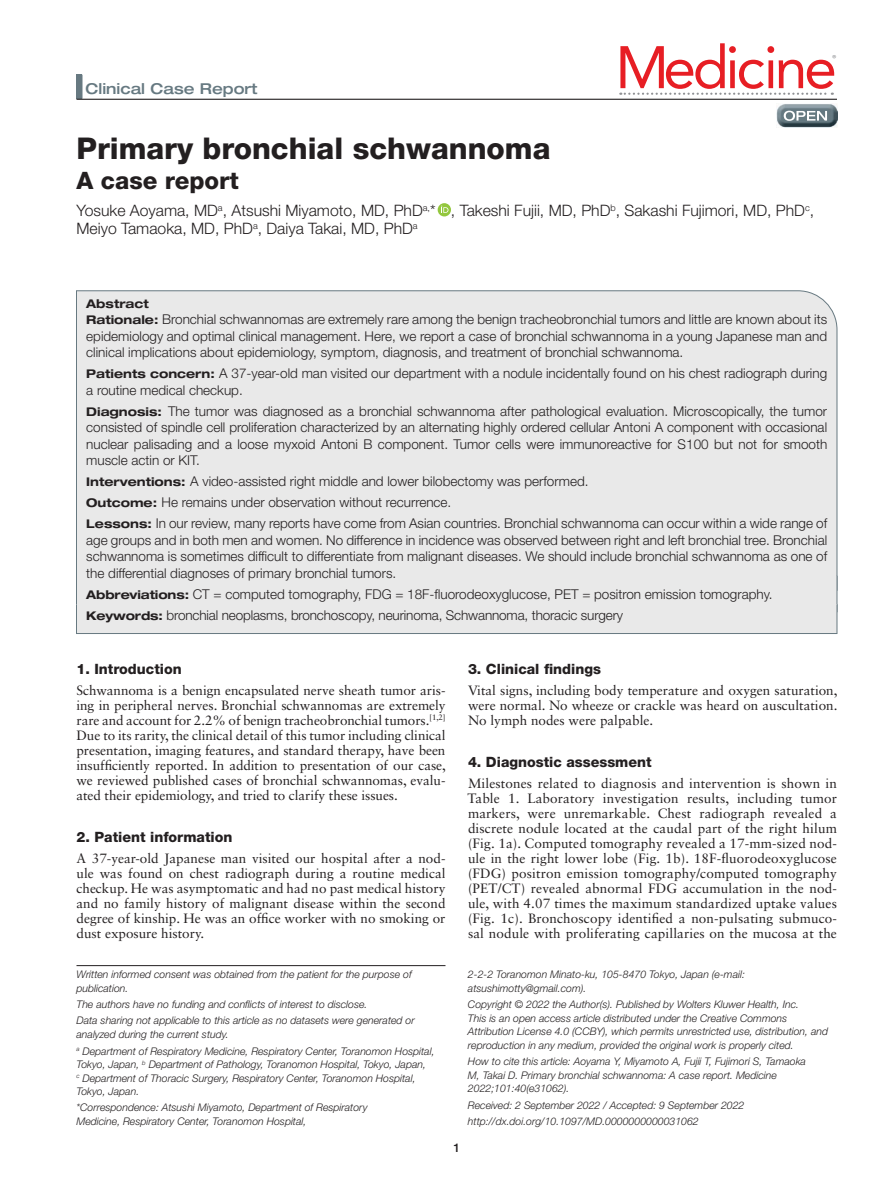
<style>
.page{position:relative;width:891px;height:1188px;background:#fff}
.page>*{position:absolute;margin:0;border:0;box-sizing:border-box;transform-origin:0 0}
.t1{font:59.4px "Avenir";letter-spacing:-.06em;color:#e71e24}
.t2{font:800 30px "Helvetica Neue LT Std";color:#231f20}
.t3{font:800 24px "Helvetica Neue LT Std";color:#231f20}
.t4{font:300 15.75px/18px "Helvetica Neue LT Std";color:#231f20}
.t5{font:500 expanded 15px "Helvetica Neue LT Std";color:#667981}
.t6{font:800 14.25px "Helvetica Neue LT Std";color:#231f20}
.t7{font:300 13.5px/16.5px "Helvetica Neue LT Std";color:#231f20;text-align:justify}
.t8{font:13.5px/15px "Sabon LT Std";color:#231f20;text-align:justify}
.t9{font:700 expanded 12px "Helvetica Neue LT Std";color:#231f20}
.t10{font:500 12px "Helvetica Neue LT Std";color:#231f20}
.t11{font:italic 300 10.5px/13.5px "Helvetica Neue LT Std";color:#231f20}
.t12{font:500 10.35px "Akzidenz Grotesk BE";color:#909295}
.s1{font-weight:700;font-stretch:expanded;font-size:12px}
</style>
<div class="page">
<div style="left:76px;top:74px;width:6px;height:25px;background:#677981"></div>
<hr style="left:76px;top:99px;width:761px;height:1px;background:#231f20">
<img style="left:776px;top:104px;width:61px;height:24px">
<svg style="left:784px;top:111px;width:43px;height:10px"></svg>
<svg style="left:620px;top:93px;width:213px;height:2px"></svg>
<div style="left:76px;top:290px;width:762px;height:302px;background:#e9e9e9"></div>
<div style="left:76px;top:576px;width:761px;height:37px;background:#e9e9e9"></div>
<div style="left:76px;top:604px;width:761px;height:30px;background:#e9e9e9"></div>
<div style="left:76px;top:604px;width:761px;height:30px;border:1px solid #677981"></div>
<svg style="left:438px;top:203px;width:13px;height:13px"></svg>
<svg style="left:441px;top:206px;width:7px;height:7px"></svg>
<hr style="left:76px;top:965px;width:370px;height:1px;background:#231f20">
<p class="t5" style="left:86px;top:80px;width:174px">Clinical Case Report</p>
<h1 class="t1" style="left:615px;top:33px;width:223px">Medicine</h1>
<p class="t12" style="left:832px;top:52px;width:6px">®</p>
<h2 class="t2" style="left:76px;top:131px;width:476px">Primary bronchial schwannoma</h2>
<h3 class="t3" style="left:76px;top:167px;width:164px">A case report</h3>
<p class="t4" style="left:76px;top:201px;width:739px">Yosuke Aoyama, MD<sup>a</sup>, Atsushi Miyamoto, MD, PhD<sup>a,</sup>* , Takeshi Fujii, MD, PhD<sup>b</sup>, Sakashi Fujimori, MD, PhD<sup>c</sup>,<br>Meiyo Tamaoka, MD, PhD<sup>a</sup>, Daiya Takai, MD, PhD<sup>a</sup></p>
<p class="t9" style="left:86px;top:296px;width:64px">Abstract</p>
<p class="t7" style="left:86px;top:311px;width:743px"><span class="s1">Rationale:</span> Bronchial schwannomas are extremely rare among the benign tracheobronchial tumors and little are known about its epidemiology and optimal clinical management. Here, we report a case of bronchial schwannoma in a young Japanese man and clinical implications about epidemiology, symptom, diagnosis, and treatment of bronchial schwannoma.</p>
<p class="t7" style="left:86px;top:365px;width:742px"><span class="s1">Patients concern:</span> A 37-year-old man visited our department with a nodule incidentally found on his chest radiograph during a routine medical checkup.</p>
<p class="t7" style="left:86px;top:403px;width:743px"><span class="s1">Diagnosis:</span> The tumor was diagnosed as a bronchial schwannoma after pathological evaluation. Microscopically, the tumor consisted of spindle cell proliferation characterized by an alternating highly ordered cellular Antoni A component with occasional nuclear palisading and a loose myxoid Antoni B component. Tumor cells were immunoreactive for S100 but not for smooth muscle actin or KIT.</p>
<p class="t7" style="left:86px;top:471px;width:743px;line-height:21px;text-align:left"><span class="s1">Interventions:</span> A video-assisted right middle and lower bilobectomy was performed.<br><span class="s1">Outcome:</span> He remains under observation without recurrence.<br><span class="s1">Lessons:</span> In our review, many reports have come from Asian countries. Bronchial schwannoma can occur within a wide range of</p>
<p class="t7" style="left:86px;top:532px;width:743px">age groups and in both men and women. No difference in incidence was observed between right and left bronchial tree. Bronchial schwannoma is sometimes difficult to differentiate from malignant diseases. We should include bronchial schwannoma as one of the differential diagnoses of primary bronchial tumors.</p>
<p class="t7" style="left:86px;top:583px;width:688px;line-height:21px"><span class="s1">Abbreviations:</span> CT = computed tomography, FDG = 18F-fluorodeoxyglucose, PET = positron emission tomography.<br><span class="s1">Keywords:</span> bronchial neoplasms, bronchoscopy, neurinoma, Schwannoma, thoracic surgery</p>
<p class="t6" style="left:76px;top:660px;width:107px">1. Introduction</p>
<p class="t8" style="left:76px;top:683px;width:371px">Schwannoma is a benign encapsulated nerve sheath tumor aris&shy;ing in peripheral nerves. Bronchial schwannomas are extremely rare and account for 2.2% of benign tracheobronchial tumors.<sup>[1,2] </sup>Due to its rarity, the clinical detail of this tumor including clinical presentation, imaging features, and standard therapy, have been insufficiently reported. In addition to presentation of our case, we reviewed published cases of bronchial schwannomas, evalu&shy;ated their epidemiology, and tried to clarify these issues.</p>
<p class="t6" style="left:76px;top:828px;width:157px">2. Patient information</p>
<p class="t8" style="left:76px;top:851px;width:371px">A 37-year-old Japanese man visited our hospital after a nod&shy;ule was found on chest radiograph during a routine medical checkup. He was asymptomatic and had no past medical history and no family history of malignant disease within the second degree of kinship. He was an office worker with no smoking or dust exposure history.</p>
<p class="t6" style="left:468px;top:660px;width:135px">3. Clinical findings</p>
<p class="t8" style="left:468px;top:683px;width:371px">Vital signs, including body temperature and oxygen saturation, were normal. No wheeze or crackle was heard on auscultation.<br>No lymph nodes were palpable.</p>
<p class="t6" style="left:468px;top:753px;width:185px">4. Diagnostic assessment</p>
<p class="t8" style="left:468px;top:776px;width:371px">Milestones related to diagnosis and intervention is shown in Table 1. Laboratory investigation results, including tumor markers, were unremarkable. Chest radiograph revealed a discrete nodule located at the caudal part of the right hilum (Fig. 1a). Computed tomography revealed a 17-mm-sized nod&shy;ule in the right lower lobe (Fig. 1b). 18F-fluorodeoxyglucose (FDG) positron emission tomography/computed tomography (PET/CT) revealed abnormal FDG accumulation in the nod&shy;ule, with 4.07 times the maximum standardized uptake values (Fig. 1c). Bronchoscopy identified a non-pulsating submuco&shy;sal nodule with proliferating capillaries on the mucosa at the</p>
<p class="t11" style="left:76px;top:967px;width:337px">Written informed consent was obtained from the patient for the purpose of publication.</p>
<p class="t11" style="left:76px;top:996px;width:340px;line-height:16.5px">The authors have no funding and conflicts of interest to disclose.<br>Data sharing not applicable to this article as no datasets were generated or</p>
<p class="t11" style="left:76px;top:1026px;width:360px;line-height:16.5px">analyzed during the current study.<br><sup>a</sup> Department of Respiratory Medicine, Respiratory Center, Toranomon Hospital,</p>
<p class="t11" style="left:76px;top:1057px;width:351px">Tokyo, Japan, <sup>b</sup> Department of Pathology, Toranomon Hospital, Tokyo, Japan, <sup>c</sup> Department of Thoracic Surgery, Respiratory Center, Toranomon Hospital,<br>Tokyo, Japan.</p>
<p class="t11" style="left:76px;top:1101px;width:293px">*Correspondence: Atsushi Miyamoto, Department of Respiratory<br>Medicine, Respiratory Center, Toranomon Hospital,</p>
<p class="t10" style="left:453px;top:1140px;width:8px">1</p>
<p class="t11" style="left:468px;top:967px;width:278px">2-2-2 Toranomon Minato-ku, 105-8470 Tokyo, Japan (e-mail: atsushimotty@gmail.com).</p>
<p class="t11" style="left:468px;top:997px;width:362px">Copyright © 2022 the Author(s). Published by Wolters Kluwer Health, Inc.<br>This is an open access article distributed under the Creative Commons Attribution License 4.0 (CCBY), which permits unrestricted use, distribution, and reproduction in any medium, provided the original work is properly cited.</p>
<p class="t11" style="left:468px;top:1054px;width:340px">How to cite this article: Aoyama Y, Miyamoto A, Fujii T, Fujimori S, Tamaoka<br>M, Takai D. Primary bronchial schwannoma: A case report. Medicine<br>2022;101:40(e31062).</p>
<p class="t11" style="left:468px;top:1096px;width:278px;line-height:16.5px">Received: 2 September 2022 / Accepted: 9 September 2022 http://dx.doi.org/10.1097/MD.0000000000031062</p>
</div>
